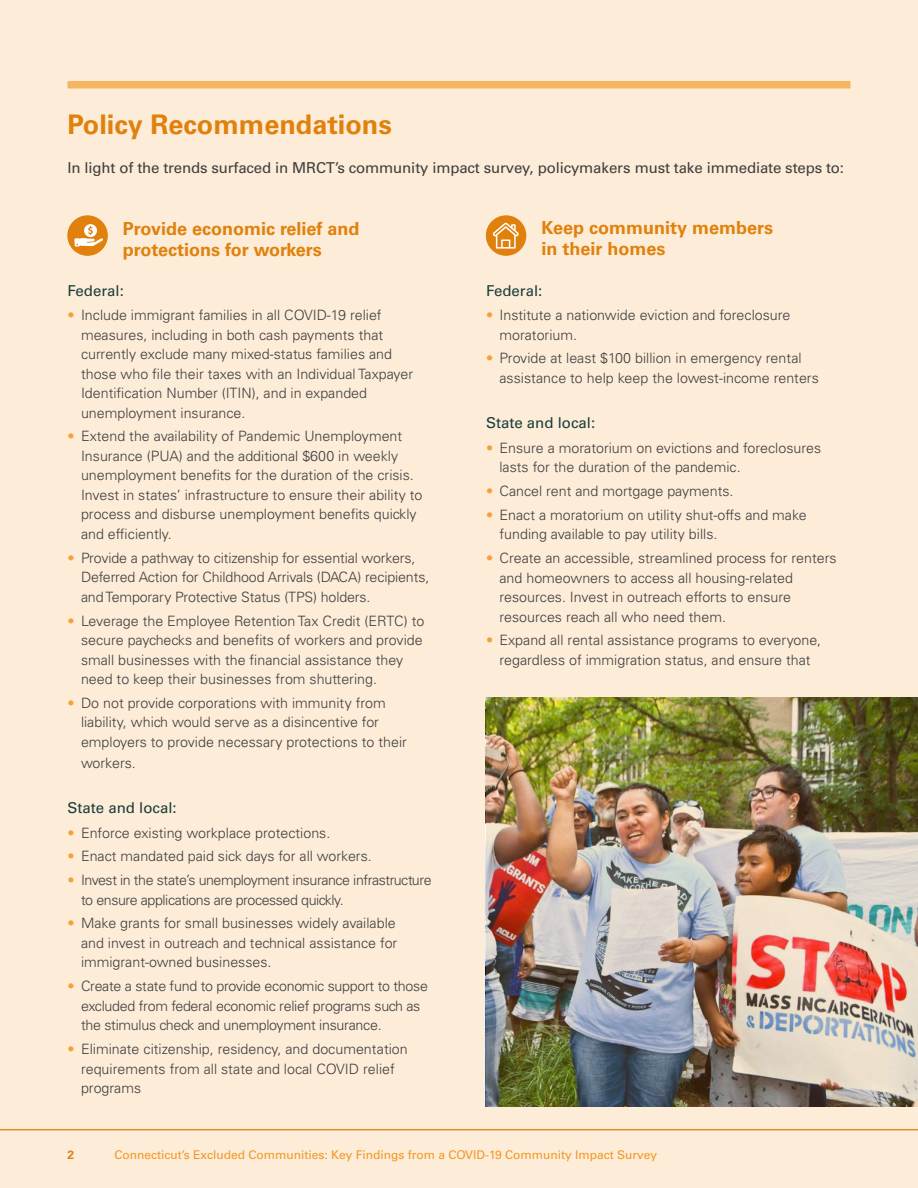
<style>
.page{position:relative;width:918px;height:1188px;background:#fff}
.page>*{position:absolute;margin:0;border:0;box-sizing:border-box;transform-origin:0 0}
.BOD_H2{font:700 27px "Univers LT Std";color:#e0810d}
.BOD_H3{font:700 18px/21px "Univers LT Std";color:#e0810d}
.BOD_Larger_text{font:15px "Univers LT Std";letter-spacing:-.01em;color:#3e3e3f}
.BOD_H4{font:15px "Univers LT Std";color:#183c3c}
.BOD_L1{font:300 14.25px/19.5px "Univers LT Std";color:#3e3e3f}
.BOD_L1-2{font:300 14.25px/19.5px "Univers LT Std";letter-spacing:-.02em;color:#3e3e3f}
.BOD_L1-3{font:300 14.25px/19.5px "Univers LT Std";letter-spacing:-.03em;color:#3e3e3f}
.t1{font:12px "Univers LT Std";color:#f29724}
.t2{font:700 12px "Univers LT Std";color:#e0810d}
.s1{color:#f3a13a}
</style>
<div class="page">
<div style="left:1px;top:0;width:917px;height:1188px;background:#fdecd7"></div>
<hr style="left:0;top:1129px;width:918px;height:1px;background:#e38e25">
<div style="left:68px;top:81px;width:782px;height:7px;background:#f5b561"></div>
<div style="left:486px;top:215px;width:40px;height:41px;background:#e0810d;border-radius:50%"></div>
<svg style="left:493px;top:223px;width:26px;height:26px"></svg>
<div style="left:67px;top:215px;width:41px;height:41px;background:#e0810d;border-radius:50%"></div>
<svg style="left:74px;top:224px;width:29px;height:23px"></svg>
<img style="left:486px;top:698px;width:432px;height:409px">
<p class="BOD_H2" style="left:68px;top:108px;width:326px">Policy Recommendations</p>
<p class="BOD_Larger_text" style="left:68px;top:159px;width:778px">In light of the trends surfaced in MRCT’s community impact survey, policymakers must take immediate steps to:</p>
<p class="BOD_H3" style="left:123px;top:218px;width:238px">Provide economic relief and protections for workers</p>
<p class="BOD_H4" style="left:68px;top:282px;width:58px">Federal:</p>
<p class="BOD_L1" style="left:81px;top:305px;width:334px;text-indent:-14px"><span class="s1">•</span> Include immigrant families in all COVID-19 relief measures, including in both cash payments that currently exclude many mixed-status families and those who file their taxes with an Individual Taxpayer Identification Number (ITIN), and in expanded unemployment insurance.</p>
<p class="BOD_L1" style="left:81px;top:427px;width:343px;text-indent:-14px"><span class="s1">•</span> Extend the availability of Pandemic Unemployment Insurance (PUA) and the additional $600 in weekly unemployment benefits for the duration of the crisis.<br>Invest in states’ infrastructure to ensure their ability to process and disburse unemployment benefits quickly and efficiently.</p>
<p class="BOD_L1" style="left:81px;top:548px;width:350px;text-indent:-14px"><span class="s1">•</span> Provide a pathway to citizenship for essential workers,<br>Deferred Action for Childhood Arrivals (DACA) recipients, and Temporary Protective Status (TPS) holders.</p>
<p class="BOD_L1" style="left:81px;top:611px;width:345px;text-indent:-14px"><span class="s1">•</span> Leverage the Employee Retention Tax Credit (ERTC) to secure paychecks and benefits of workers and provide small businesses with the financial assistance they need to keep their businesses from shuttering.</p>
<p class="BOD_L1" style="left:81px;top:693px;width:327px;text-indent:-14px"><span class="s1">•</span> Do not provide corporations with immunity from liability, which would serve as a disincentive for employers to provide necessary protections to their</p>
<p class="BOD_L1" style="left:81px;top:753px;width:56px">workers.</p>
<p class="BOD_H4" style="left:68px;top:799px;width:111px">State and local:</p>
<p class="BOD_L1" style="left:68px;top:823px;width:264px"><span class="s1">•</span> Enforce existing workplace protections.</p>
<p class="BOD_L1" style="left:68px;top:847px;width:306px"><span class="s1">•</span> Enact mandated paid sick days for all workers.</p>
<p class="BOD_L1-3" style="left:81px;top:870px;width:352px;text-indent:-14px"><span class="s1">•</span> Invest in the state’s unemployment insurance infrastructure to ensure applications are processed quickly.</p>
<p class="BOD_L1" style="left:81px;top:914px;width:318px;text-align:justify;text-indent:-14px"><span class="s1">•</span> Make grants for small businesses widely available and invest in outreach and technical assistance for immigrant-owned businesses.</p>
<p class="BOD_L1-2" style="left:81px;top:976px;width:349px;text-indent:-14px"><span class="s1">•</span> Create a state fund to provide economic support to those excluded from federal economic relief programs such as the stimulus check and unemployment insurance.</p>
<p class="BOD_L1" style="left:81px;top:1039px;width:328px;text-indent:-14px"><span class="s1">•</span> Eliminate citizenship, residency, and documentation requirements from all state and local COVID relief programs</p>
<p class="BOD_H3" style="left:542px;top:217px;width:233px">Keep community members in their homes</p>
<p class="BOD_H4" style="left:486px;top:282px;width:58px">Federal:</p>
<p class="BOD_L1" style="left:500px;top:305px;width:292px;text-indent:-14px"><span class="s1">•</span> Institute a nationwide eviction and foreclosure moratorium.</p>
<p class="BOD_L1" style="left:500px;top:349px;width:321px;text-indent:-14px"><span class="s1">•</span> Provide at least $100 billion in emergency rental assistance to help keep the lowest-income renters</p>
<p class="BOD_H4" style="left:486px;top:414px;width:111px">State and local:</p>
<p class="BOD_L1" style="left:500px;top:438px;width:323px;text-indent:-14px"><span class="s1">•</span> Ensure a moratorium on evictions and foreclosures lasts for the duration of the pandemic.</p>
<p class="BOD_L1" style="left:486px;top:481px;width:249px"><span class="s1">•</span> Cancel rent and mortgage payments.</p>
<p class="BOD_L1" style="left:500px;top:505px;width:309px;text-indent:-14px"><span class="s1">•</span> Enact a moratorium on utility shut-offs and make funding available to pay utility bills.</p>
<p class="BOD_L1" style="left:500px;top:548px;width:339px;text-indent:-14px"><span class="s1">•</span> Create an accessible, streamlined process for renters and homeowners to access all housing-related resources. Invest in outreach efforts to ensure resources reach all who need them.</p>
<p class="BOD_L1" style="left:486px;top:631px;width:337px;text-align:center"><span class="s1">•</span> Expand all rental assistance programs to everyone, regardless of immigration status, and ensure that</p>
<p class="t2" style="left:68px;top:1148px;width:8px">2</p>
<p class="t1" style="left:114px;top:1148px;width:544px">Connecticut’s Excluded Communities: Key Findings from a COVID-19 Community Impact Survey</p>
</div>
